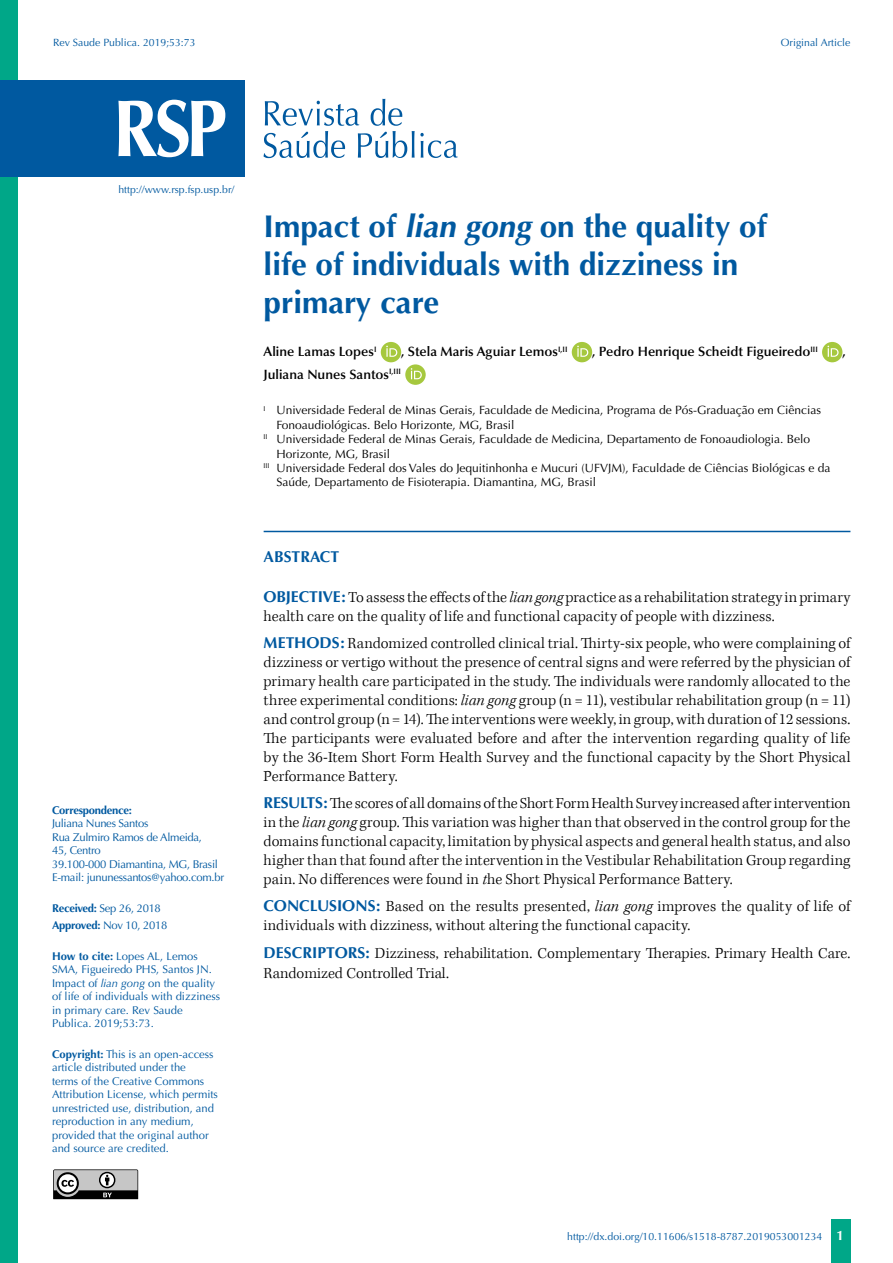
<style>
.page{position:relative;width:893px;height:1263px;background:#fff}
.page>*{position:absolute;margin:0;border:0;box-sizing:border-box;transform-origin:0 0}
.t1{font:700 31.5px/37.8px "Optima";color:#0059a0}
.t2{font:300 15.75px/18.9px "Kepler Std";letter-spacing:.005em;color:#000}
.t3{font:700 15.75px "Optima";color:#0059a0}
.t4{font:600 13.5px "Optima";color:#000}
.t5{font:12px "Optima";color:#000}
.t6{font:11.25px/13.5px "Optima";color:#0059a0}
.t7{font:11.25px/13.5px "Optima";letter-spacing:-.025em;color:#0059a0}
.t8{font:700 11.25px "Optima";letter-spacing:-.025em;color:#0059a0}
.t9{font:10.5px "Optima";color:#0059a0}
.s1{font-weight:700}
.s2{font-style:italic}
.s3{font-family:"Optima";font-weight:700;color:#0059a0}
.s4{font-weight:700;font-size:13.5px;color:#fff}
</style>
<div class="page">
<div style="left:831px;top:1220px;width:20px;height:43px;background:#00a788"></div>
<svg style="left:53px;top:1169px;width:85px;height:30px;background:#838383"></svg>
<div style="left:0;top:0;width:18px;height:1263px;background:#00a788"></div>
<hr style="left:264px;top:531px;width:586px;height:1px;background:#0059a0">
<div style="left:381px;top:342px;width:20px;height:20px;background:#a6c83e;border-radius:50%"></div>
<svg style="left:386px;top:346px;width:11px;height:11px"></svg>
<div style="left:572px;top:342px;width:20px;height:20px;background:#a6c83e;border-radius:50%"></div>
<svg style="left:577px;top:346px;width:11px;height:11px"></svg>
<div style="left:822px;top:342px;width:20px;height:20px;background:#a6c83e;border-radius:50%"></div>
<svg style="left:827px;top:346px;width:12px;height:11px"></svg>
<svg style="left:405px;top:364px;width:21px;height:21px"></svg>
<svg style="left:411px;top:368px;width:11px;height:11px"></svg>
<svg style="left:263px;top:99px;width:195px;height:59px"></svg>
<div style="left:0;top:80px;width:244px;height:96px;background:#0059a0"></div>
<svg style="left:118px;top:100px;width:107px;height:57px"></svg>
<p class="t9" style="left:53px;top:36px;width:144px">Rev Saude Publica. 2019;53:73</p>
<p class="t9" style="left:781px;top:36px;width:71px">Original Article</p>
<p class="t9" style="left:118px;top:183px;width:117px">http://www.rsp.fsp.usp.br/</p>
<p class="t8" style="left:52px;top:803px;width:81px">Correspondence:</p>
<p class="t7" style="left:52px;top:817px;width:174px">Juliana Nunes Santos<br>Rua Zulmiro Ramos de Almeida,<br>45, Centro<br>39.100-000 Diamantina, MG, Brasil<br>E-mail: jununessantos@yahoo.com.br</p>
<p class="t7" style="left:52px;top:899px;width:117px;line-height:17.7px"><span class="s1">Received:</span> Sep 26, 2018<br><span class="s1">Approved:</span> Nov 10, 2018</p>
<p class="t6" style="left:52px;top:949px;width:170px"><span class="s1">How to cite:</span> Lopes AL, Lemos<br>SMA, Figueiredo PHS, Santos JN.<br>Impact of <span class="s2">lian gong</span> on the quality of life of individuals with dizziness in primary care. Rev Saude<br>Publica. 2019;53:73.</p>
<p class="t6" style="left:52px;top:1047px;width:167px"><span class="s1">Copyright:</span> This is an open-access article distributed under the<br>terms of the Creative Commons<br>Attribution License, which permits unrestricted use, distribution, and reproduction in any medium, provided that the original author and source are credited.</p>
<h1 class="t1" style="left:264px;top:208px;width:505px">Impact of <span class="s2">lian gong</span> on the quality of life of individuals with dizziness in primary care</h1>
<p class="t4" style="left:264px;top:344px;width:114px">Aline Lamas Lopes<sup>I</sup></p>
<p class="t4" style="left:401px;top:344px;width:168px">, Stela Maris Aguiar Lemos<sup>I,II</sup></p>
<p class="t4" style="left:592px;top:344px;width:227px">, Pedro Henrique Scheidt Figueiredo<sup>III</sup></p>
<p class="t4" style="left:842px;top:344px;width:5px">,</p>
<p class="t4" style="left:264px;top:366px;width:139px">Juliana Nunes Santos<sup>I,III</sup></p>
<p class="t5" style="left:264px;top:403px;width:559px"><sup>I</sup> Universidade Federal de Minas Gerais, Faculdade de Medicina, Programa de Pós-Graduação em Ciências</p>
<p class="t5" style="left:276px;top:418px;width:240px">Fonoaudiológicas. Belo Horizonte, MG, Brasil</p>
<p class="t5" style="left:264px;top:432px;width:548px"><sup>II</sup> Universidade Federal de Minas Gerais, Faculdade de Medicina, Departamento de Fonoaudiologia. Belo</p>
<p class="t5" style="left:276px;top:447px;width:115px">Horizonte, MG, Brasil</p>
<p class="t5" style="left:264px;top:461px;width:568px"><sup>III</sup> Universidade Federal dos Vales do Jequitinhonha e Mucuri (UFVJM), Faculdade de Ciências Biológicas e da</p>
<p class="t5" style="left:276px;top:475px;width:321px">Saúde, Departamento de Fisioterapia. Diamantina, MG, Brasil</p>
<p class="t3" style="left:264px;top:547px;width:77px">ABSTRACT</p>
<p class="t2" style="left:264px;top:588px;width:588px"><span class="s3">OBJECTIVE:</span> To assess the effects of the <span class="s2">lian gong</span> practice as a rehabilitation strategy in primary health care on the quality of life and functional capacity of people with dizziness.</p>
<p class="t2" style="left:264px;top:635px;width:588px;text-align:justify"><span class="s3">METHODS:</span> Randomized controlled clinical trial. Thirty-six people, who were complaining of dizziness or vertigo without the presence of central signs and were referred by the physician of primary health care participated in the study. The individuals were randomly allocated to the three experimental conditions: <span class="s2">lian gong</span> group (n = 11), vestibular rehabilitation group (n = 11) and control group (n = 14). The interventions were weekly, in group, with duration of 12 sessions.<br>The participants were evaluated before and after the intervention regarding quality of life by the 36-Item Short Form Health Survey and the functional capacity by the Short Physical Performance Battery.</p>
<p class="t2" style="left:264px;top:794px;width:588px;text-align:justify"><span class="s3">RESULTS:</span> The scores of all domains of the Short Form Health Survey increased after intervention in the <span class="s2">lian gong</span> group. This variation was higher than that observed in the control group for the domains functional capacity, limitation by physical aspects and general health status, and also higher than that found after the intervention in the Vestibular Rehabilitation Group regarding pain. No differences were found in <span class="s2">t</span>he Short Physical Performance Battery.</p>
<p class="t2" style="left:264px;top:897px;width:588px"><span class="s3">CONCLUSIONS:</span> Based on the results presented, <span class="s2">lian gong</span> improves the quality of life of individuals with dizziness, without altering the functional capacity.</p>
<p class="t2" style="left:264px;top:944px;width:588px;line-height:19.8px"><span class="s3">DESCRIPTORS:</span> Dizziness, rehabilitation. Complementary Therapies. Primary Health Care.<br>Randomized Controlled Trial.</p>
<p class="t9" style="left:567px;top:1230px;width:278px">http://dx.doi.org/10.11606/s1518-8787.2019053001234 <span class="s4">1</span></p>
</div>
